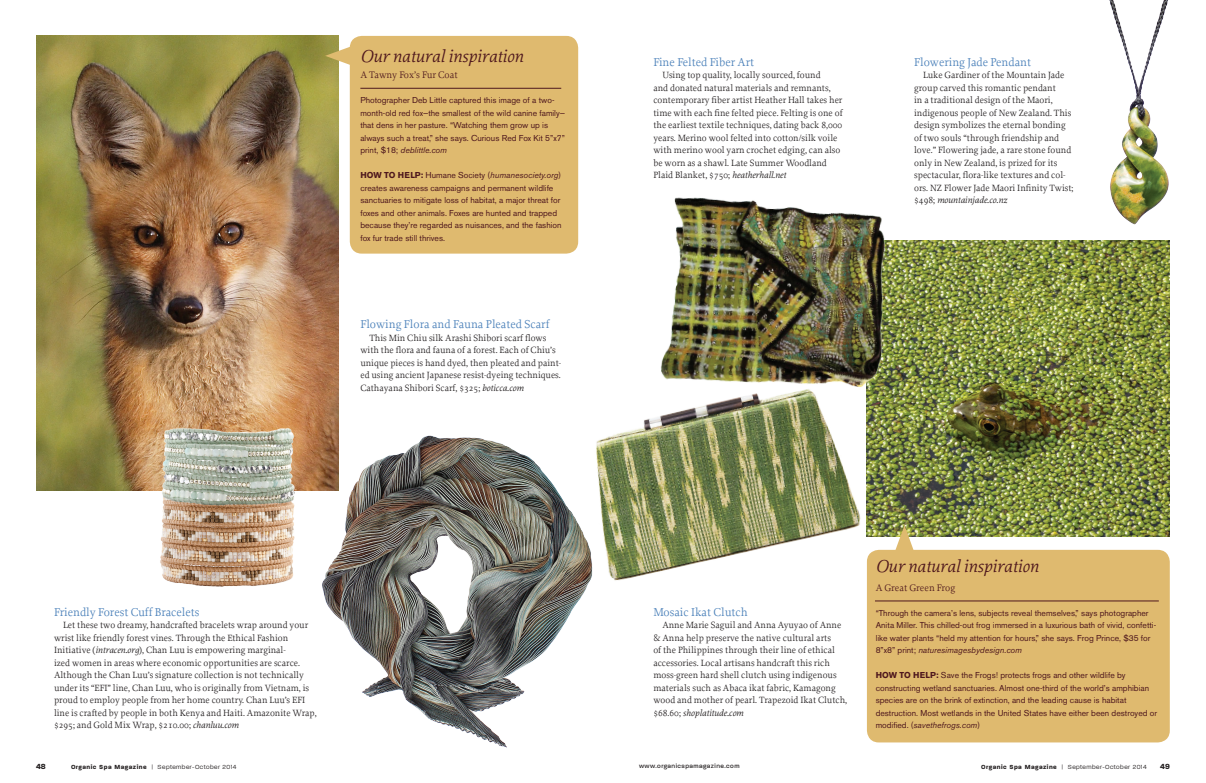
<style>
.page{position:relative;width:1206px;height:783px;background:#fff}
.page>*{position:absolute;margin:0;border:0;box-sizing:border-box;transform-origin:0 0}
.Pull_Quote{font:italic 18px "Proforma";color:#4e171d}
.Body_copy_no_indent{font:12px "Proforma";color:#4a80b9}
.t1{font:10px "Proforma";color:#4e171d}
.t2{font:700 10px "Paralucent";color:#231f20}
.Body_copy{font:9.5px/12.5px "Proforma";color:#231f20}
.t3{font:8.5px/12.5px "Akzidenz Grotesk BE";color:#4e171d}
.t4{font:300 8px "Paralucent";letter-spacing:.06em;color:#231f20}
.t5{font:500 8px "Paralucent";letter-spacing:.06em;color:#231f20}
.s1{font-style:italic}
.s2{font-weight:700}
</style>
<div class="page">
<img style="left:36px;top:36px;width:303px;height:454px">
<div style="left:350px;top:36px;width:228px;height:218px;background:#dfba6f;border-radius:12px"></div>
<svg style="left:325px;top:46px;width:25px;height:20px"></svg>
<img style="left:156px;top:419px;width:125px;height:168px">
<img style="left:281px;top:405px;width:297px;height:343px">
<hr style="left:360px;top:88px;width:201px;height:1px;background:#4e171d">
<div style="left:867px;top:550px;width:303px;height:192px;background:#dfba6f;border-radius:12px"></div>
<img style="left:873px;top:241px;width:297px;height:296px">
<img style="left:1109px;top:0;width:60px;height:225px">
<img style="left:661px;top:197px;width:246px;height:216px">
<img style="left:548px;top:366px;width:325px;height:235px">
<svg style="left:895px;top:525px;width:19px;height:25px"></svg>
<hr style="left:875px;top:601px;width:284px;height:1px;background:#4e171d">
<p class="Pull_Quote" style="left:360px;top:45px;width:164px">Our natural inspiration</p>
<p class="t1" style="left:360px;top:69px;width:99px">A Tawny Fox’s Fur Coat</p>
<p class="t3" style="left:360px;top:94px;width:206px">Photographer Deb Little captured this image of a two&shy;month-old red fox—the smallest of the wild canine family— that dens in her pasture. “Watching them grow up is always such a treat,” she says. Curious Red Fox Kit 5”x7” print, $18; <span class="s1">deblittle.com</span></p>
<p class="t3" style="left:360px;top:169px;width:203px"><span class="s2">HOW TO HELP:</span> Humane Society (<span class="s1">humanesociety.org</span>) creates awareness campaigns and permanent wildlife sanctuaries to mitigate loss of habitat, a major threat for foxes and other animals. Foxes are hunted and trapped because they’re regarded as nuisances, and the fashion fox fur trade still thrives.</p>
<p class="Body_copy_no_indent" style="left:360px;top:317px;width:191px">Flowing Flora and Fauna Pleated Scarf</p>
<p class="Body_copy" style="left:360px;top:331px;width:202px;text-indent:9px">This Min Chiu silk Arashi Shibori scarf flows with the flora and fauna of a forest. Each of Chiu’s unique pieces is hand dyed, then pleated and paint&shy;ed using ancient Japanese resist-dyeing techniques.<br>Cathayana Shibori Scarf, $325; <span class="s1">boticca.com</span></p>
<p class="Body_copy_no_indent" style="left:54px;top:605px;width:147px">Friendly Forest Cuff Bracelets</p>
<p class="Body_copy" style="left:54px;top:619px;width:264px;text-indent:9px">Let these two dreamy, handcrafted bracelets wrap around your wrist like friendly forest vines. Through the Ethical Fashion Initiative (<span class="s1">intracen.org</span>), Chan Luu is empowering marginal-<br>ized women in areas where economic opportunities are scarce.<br>Although the Chan Luu’s signature collection is not technically under its “EFI” line, Chan Luu, who is originally from Vietnam, is proud to employ people from her home country. Chan Luu’s EFI line is crafted by people in both Kenya and Haiti. Amazonite Wrap, $295; and Gold Mix Wrap, $210.00; <span class="s1">chanluu.com</span></p>
<p class="Body_copy_no_indent" style="left:653px;top:55px;width:102px">Fine Felted Fiber Art</p>
<p class="Body_copy" style="left:653px;top:69px;width:191px;text-indent:9px">Using top quality, locally sourced, found<br>and donated natural materials and remnants, contemporary fiber artist Heather Hall takes her time with each fine felted piece. Felting is one of the earliest textile techniques, dating back 8,000 years. Merino wool felted into cotton/silk voile with merino wool yarn crochet edging, can also be worn as a shawl. Late Summer Woodland Plaid Blanket, $750; <span class="s1">heatherhall.net</span></p>
<p class="Body_copy_no_indent" style="left:914px;top:55px;width:118px">Flowering Jade Pendant</p>
<p class="Body_copy" style="left:914px;top:69px;width:161px;text-indent:9px">Luke Gardiner of the Mountain Jade group carved this romantic pendant<br>in a traditional design of the Maori, indigenous people of New Zealand. This design symbolizes the eternal bonding of two souls “through friendship and love.” Flowering jade, a rare stone found only in New Zealand, is prized for its spectacular, flora-like textures and col&shy;ors. NZ Flower Jade Maori Infinity Twist; $498; <span class="s1">mountainjade.co.nz</span></p>
<p class="Body_copy_no_indent" style="left:653px;top:605px;width:96px">Mosaic Ikat Clutch</p>
<p class="Body_copy" style="left:653px;top:619px;width:195px;text-indent:9px">Anne Marie Saguil and Anna Ayuyao of Anne &amp; Anna help preserve the native cultural arts<br>of the Philippines through their line of ethical accessories. Local artisans handcraft this rich moss-green hard shell clutch using indigenous materials such as Abaca ikat fabric, Kamagong wood and mother of pearl. Trapezoid Ikat Clutch, $68.60; <span class="s1">shoplatitude.com</span></p>
<p class="Pull_Quote" style="left:876px;top:555px;width:164px">Our natural inspiration</p>
<p class="t1" style="left:876px;top:581px;width:81px">A Great Green Frog</p>
<p class="t3" style="left:876px;top:607px;width:282px">“Through the camera’s lens, subjects reveal themselves,” says photographer Anita Miller. This chilled-out frog immersed in a luxurious bath of vivid, confetti&shy;like water plants “held my attention for hours,” she says. Frog Prince, $35 for 8”x8” print; <span class="s1">naturesimagesbydesign.com</span></p>
<p class="t3" style="left:876px;top:669px;width:283px"><span class="s2">HOW TO HELP:</span> Save the Frogs! protects frogs and other wildlife by constructing wetland sanctuaries. Almost one-third of the world’s amphibian species are on the brink of extinction, and the leading cause is habitat destruction. Most wetlands in the United States have either been destroyed or modified. (<span class="s1">savethefrogs.com</span>)</p>
<p class="t2" style="left:36px;top:761px;width:11px">48</p>
<p class="t4" style="left:71px;top:762px;width:167px"><span class="s2">Organic Spa Magazine</span> | September-October 2014</p>
<p class="t5" style="left:639px;top:762px;width:102px">www.organicspamagazine.com</p>
<p class="t4" style="left:981px;top:762px;width:167px"><span class="s2">Organic Spa Magazine</span> | September-October 2014</p>
<p class="t2" style="left:1160px;top:761px;width:11px">49</p>
</div>
